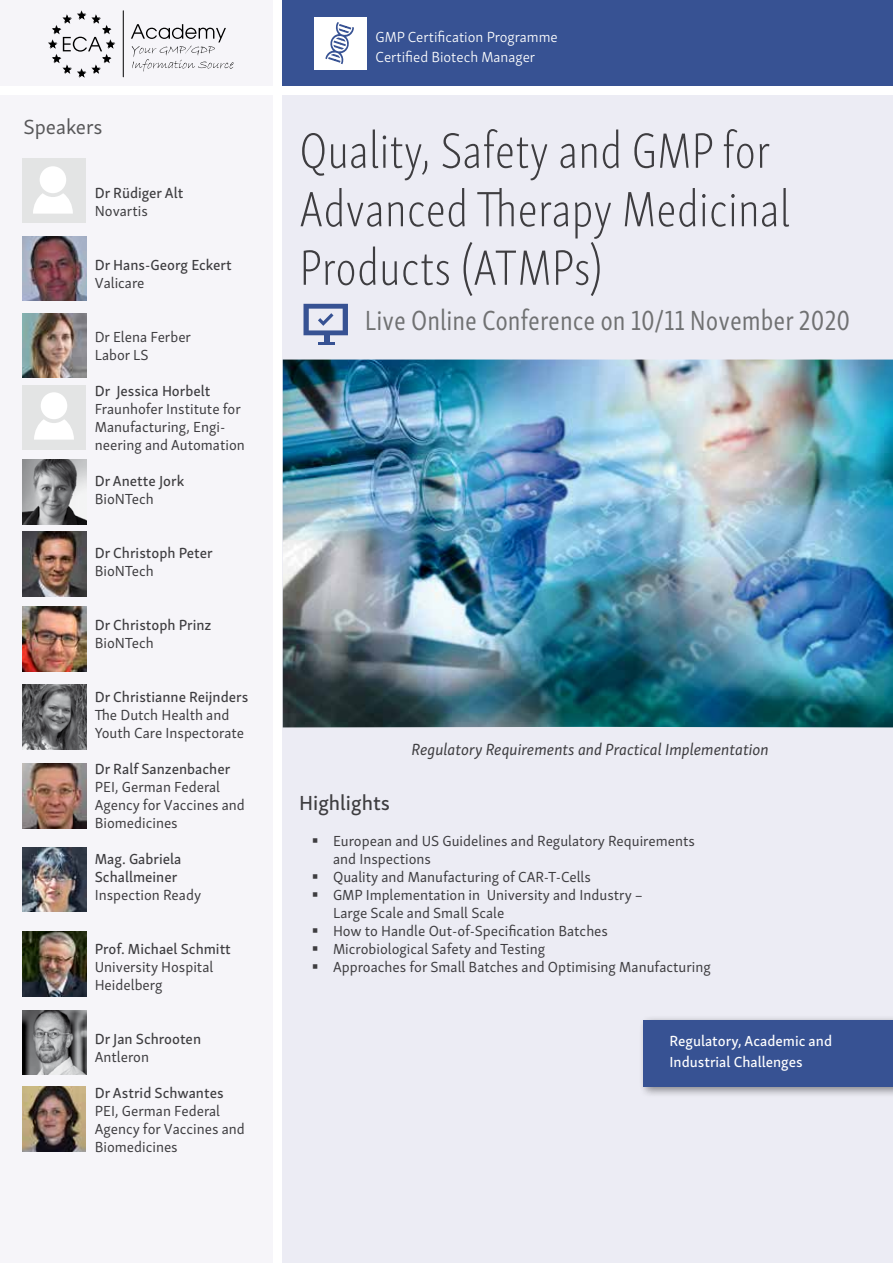
<style>
.page{position:relative;width:893px;height:1263px;background:#fff}
.page>*{position:absolute;margin:0;border:0;box-sizing:border-box;transform-origin:0 0}
.t1{font:51px/58.5px "Skolar Sans Latn Cp El";color:#3e3d40}
.t2{font:28.5px "Skolar Sans Latn Cp";color:#707172}
.t3{font:21px "Skolar Sans Latn Me";color:#3e3d40}
.t4{font:21px "Skolar Sans Latn";color:#58585a}
.t5{font:italic 16.5px "Skolar Sans Latn";color:#3e3d40}
.t6{font:15px/18px "Skolar Sans Latn";color:#3e3d40}
.t7{font:15px/18px "Skolar Sans Latn Me";color:#3e3d40}
.t8{font:300 15px/19.5px "Skolar Sans Latn";color:#fff}
.t9{font:15px/21px "Skolar Sans Latn Me";color:#fff}
</style>
<div class="page">
<div style="left:283px;top:96px;width:610px;height:1167px;background:#ececf4"></div>
<div style="left:283px;top:0;width:610px;height:85px;background:#375293"></div>
<img style="left:283px;top:360px;width:610px;height:367px">
<div style="left:0;top:96px;width:272px;height:1167px;background:#f6f5f9"></div>
<div style="left:23px;top:158px;width:63px;height:64px;background:#e3e4e4"></div>
<img style="left:23px;top:236px;width:63px;height:65px">
<img style="left:23px;top:314px;width:63px;height:63px">
<div style="left:23px;top:385px;width:63px;height:64px;background:#e3e4e4"></div>
<img style="left:23px;top:460px;width:63px;height:64px">
<img style="left:23px;top:532px;width:63px;height:64px">
<img style="left:23px;top:607px;width:63px;height:64px">
<img style="left:23px;top:685px;width:63px;height:64px">
<img style="left:23px;top:764px;width:63px;height:64px">
<img style="left:23px;top:847px;width:63px;height:65px">
<img style="left:23px;top:932px;width:63px;height:64px">
<img style="left:23px;top:1010px;width:63px;height:65px">
<img style="left:23px;top:1087px;width:63px;height:64px">
<div style="left:0;top:0;width:272px;height:85px;background:#f6f5f9"></div>
<hr style="left:318px;top:342px;width:17px;height:3px;background:#375293">
<svg style="left:303px;top:304px;width:45px;height:38px"></svg>
<hr style="left:123px;top:11px;width:1px;height:66px;background:#000">
<svg style="left:131px;top:24px;width:103px;height:48px"></svg>
<svg style="left:48px;top:10px;width:67px;height:68px"></svg>
<div style="left:639px;top:1015px;width:254px;height:83px;background:#000;opacity:.43"></div>
<div style="left:643px;top:1019px;width:250px;height:67px;background:#375293"></div>
<div style="left:314px;top:17px;width:53px;height:53px;background:#fff"></div>
<svg style="left:325px;top:22px;width:29px;height:42px"></svg>
<div style="left:41px;top:392px;width:26px;height:27px;background:#fff;border-radius:50%"></div>
<svg style="left:34px;top:419px;width:40px;height:21px"></svg>
<div style="left:40px;top:166px;width:26px;height:27px;background:#fff;border-radius:50%"></div>
<svg style="left:33px;top:193px;width:40px;height:21px"></svg>
<h3 class="t4" style="left:23px;top:111px;width:81px">Speakers</h3>
<p class="t7" style="left:95px;top:183px;width:90px">Dr Rüdiger Alt</p>
<p class="t6" style="left:95px;top:201px;width:55px">Novartis</p>
<p class="t7" style="left:95px;top:255px;width:138px">Dr Hans-Georg Eckert</p>
<p class="t6" style="left:95px;top:273px;width:51px">Valicare</p>
<p class="t6" style="left:95px;top:327px;width:98px">Dr Elena Ferber<br>Labor LS</p>
<p class="t7" style="left:95px;top:381px;width:117px">Dr Jessica Horbelt</p>
<p class="t6" style="left:95px;top:399px;width:152px">Fraunhofer Institute for<br>Manufacturing, Engi&shy;neering and Automation</p>
<p class="t7" style="left:95px;top:471px;width:91px">Dr Anette Jork</p>
<p class="t6" style="left:95px;top:489px;width:60px">BioNTech</p>
<p class="t7" style="left:95px;top:543px;width:120px">Dr Christoph Peter</p>
<p class="t6" style="left:95px;top:561px;width:60px">BioNTech</p>
<p class="t7" style="left:95px;top:615px;width:118px">Dr Christoph Prinz</p>
<p class="t6" style="left:95px;top:633px;width:60px">BioNTech</p>
<p class="t7" style="left:95px;top:687px;width:155px">Dr Christianne Reijnders</p>
<p class="t6" style="left:95px;top:705px;width:151px">The Dutch Health and<br>Youth Care Inspectorate</p>
<p class="t7" style="left:95px;top:759px;width:137px">Dr Ralf Sanzenbacher</p>
<p class="t6" style="left:95px;top:777px;width:152px">PEI, German Federal<br>Agency for Vaccines and<br>Biomedicines</p>
<p class="t7" style="left:95px;top:849px;width:88px">Mag. Gabriela<br>Schallmeiner</p>
<p class="t6" style="left:95px;top:885px;width:108px">Inspection Ready</p>
<p class="t7" style="left:95px;top:939px;width:138px">Prof. Michael Schmitt</p>
<p class="t6" style="left:95px;top:957px;width:120px">University Hospital<br>Heidelberg</p>
<p class="t7" style="left:95px;top:1029px;width:108px">Dr Jan Schrooten</p>
<p class="t6" style="left:95px;top:1047px;width:56px">Antleron</p>
<p class="t7" style="left:95px;top:1083px;width:130px">Dr Astrid Schwantes</p>
<p class="t6" style="left:95px;top:1101px;width:152px">PEI, German Federal<br>Agency for Vaccines and<br>Biomedicines</p>
<p class="t8" style="left:376px;top:26px;width:184px">GMP Certification Programme<br>Certified Biotech Manager</p>
<h1 class="t1" style="left:299px;top:119px;width:492px">Quality, Safety and GMP for<br>Advanced Therapy Medicinal<br>Products (ATMPs)</h1>
<h2 class="t2" style="left:365px;top:299px;width:487px">Live Online Conference on 10/11 November 2020</h2>
<p class="t5" style="left:412px;top:737px;width:359px">Regulatory Requirements and Practical Implementation</p>
<h3 class="t3" style="left:299px;top:787px;width:93px">Highlights</h3>
<p class="t6" style="left:333px;top:831px;width:379px">European and US Guidelines and Regulatory Requirements and Inspections<br>Quality and Manufacturing of CAR-T-Cells<br>GMP Implementation in University and Industry –<br>Large Scale and Small Scale<br>How to Handle Out-of-Specification Batches<br>Microbiological Safety and Testing<br>Approaches for Small Batches and Optimising Manufacturing</p>
<p class="t9" style="left:669px;top:1029px;width:164px">Regulatory, Academic and<br>Industrial Challenges</p>
</div>
